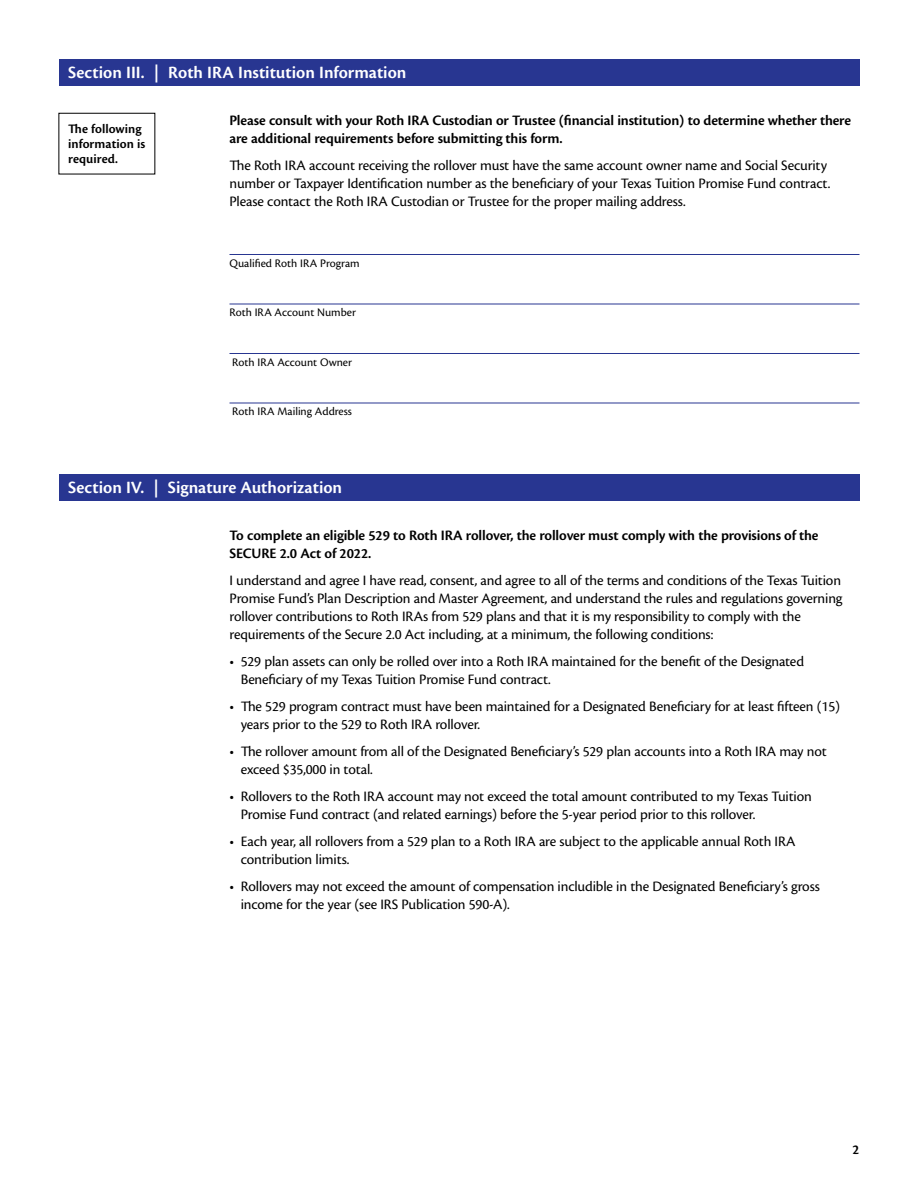
<style>
.page{position:relative;width:918px;height:1188px;background:#fff}
.page>*{position:absolute;margin:0;border:0;box-sizing:border-box;transform-origin:0 0}
.t1{font:600 18px "Cronos Pro";color:#fff}
.t2{font:15px/18px "Cronos Pro";letter-spacing:-.01em;color:#000}
.t3{font:600 15px/18px "Cronos Pro";letter-spacing:-.01em;color:#000}
.t4{font:600 14.25px "Cronos Pro";color:#000}
.t5{font:600 13.5px/15px "Cronos Pro";letter-spacing:.005em;color:#000}
.t6{font:12px "Cronos Pro";color:#000}
</style>
<div class="page">
<hr style="left:230px;top:254px;width:630px;height:1px;background:#283691">
<hr style="left:230px;top:304px;width:630px;height:1px;background:#283691">
<hr style="left:230px;top:353px;width:630px;height:1px;background:#283691">
<hr style="left:230px;top:403px;width:630px;height:1px;background:#283691">
<div style="left:59px;top:59px;width:801px;height:27px;background:#283691"></div>
<div style="left:59px;top:474px;width:801px;height:27px;background:#283691"></div>
<p class="t1" style="left:68px;top:62px;width:340px">Section III. | Roth IRA Institution Information</p>
<p class="t5" style="left:68px;top:122px;width:79px">The following information is required.</p>
<p class="t3" style="left:230px;top:111px;width:623px">Please consult with your Roth IRA Custodian or Trustee (financial institution) to determine whether there are additional requirements before submitting this form.</p>
<p class="t2" style="left:230px;top:156px;width:602px">The Roth IRA account receiving the rollover must have the same account owner name and Social Security number or Taxpayer Identification number as the beneficiary of your Texas Tuition Promise Fund contract.<br>Please contact the Roth IRA Custodian or Trustee for the proper mailing address.</p>
<p class="t6" style="left:230px;top:256px;width:132px">Qualified Roth IRA Program</p>
<p class="t6" style="left:230px;top:306px;width:128px">Roth IRA Account Number</p>
<p class="t6" style="left:232px;top:355px;width:121px">Roth IRA Account Owner</p>
<p class="t6" style="left:232px;top:405px;width:121px">Roth IRA Mailing Address</p>
<p class="t1" style="left:68px;top:477px;width:276px">Section IV. | Signature Authorization</p>
<p class="t3" style="left:230px;top:526px;width:591px">To complete an eligible 529 to Roth IRA rollover, the rollover must comply with the provisions of the<br>SECURE 2.0 Act of 2022.</p>
<p class="t2" style="left:230px;top:571px;width:615px">I understand and agree I have read, consent, and agree to all of the terms and conditions of the Texas Tuition Promise Fund’s Plan Description and Master Agreement, and understand the rules and regulations governing rollover contributions to Roth IRAs from 529 plans and that it is my responsibility to comply with the requirements of the Secure 2.0 Act including, at a minimum, the following conditions:</p>
<p class="t2" style="left:241px;top:652px;width:565px;text-indent:-11px">• 529 plan assets can only be rolled over into a Roth IRA maintained for the benefit of the Designated<br>Beneficiary of my Texas Tuition Promise Fund contract.</p>
<p class="t2" style="left:241px;top:697px;width:601px;text-indent:-11px">• The 529 program contract must have been maintained for a Designated Beneficiary for at least fifteen (15) years prior to the 529 to Roth IRA rollover.</p>
<p class="t2" style="left:241px;top:742px;width:588px;text-indent:-11px">• The rollover amount from all of the Designated Beneficiary’s 529 plan accounts into a Roth IRA may not exceed $35,000 in total.</p>
<p class="t2" style="left:241px;top:787px;width:573px;text-indent:-11px">• Rollovers to the Roth IRA account may not exceed the total amount contributed to my Texas Tuition<br>Promise Fund contract (and related earnings) before the 5-year period prior to this rollover.</p>
<p class="t2" style="left:241px;top:832px;width:556px;text-indent:-11px">• Each year, all rollovers from a 529 plan to a Roth IRA are subject to the applicable annual Roth IRA contribution limits.</p>
<p class="t2" style="left:241px;top:877px;width:581px;text-indent:-11px">• Rollovers may not exceed the amount of compensation includible in the Designated Beneficiary’s gross income for the year (see IRS Publication 590-A).</p>
<p class="t4" style="left:853px;top:1141px;width:8px">2</p>
</div>
